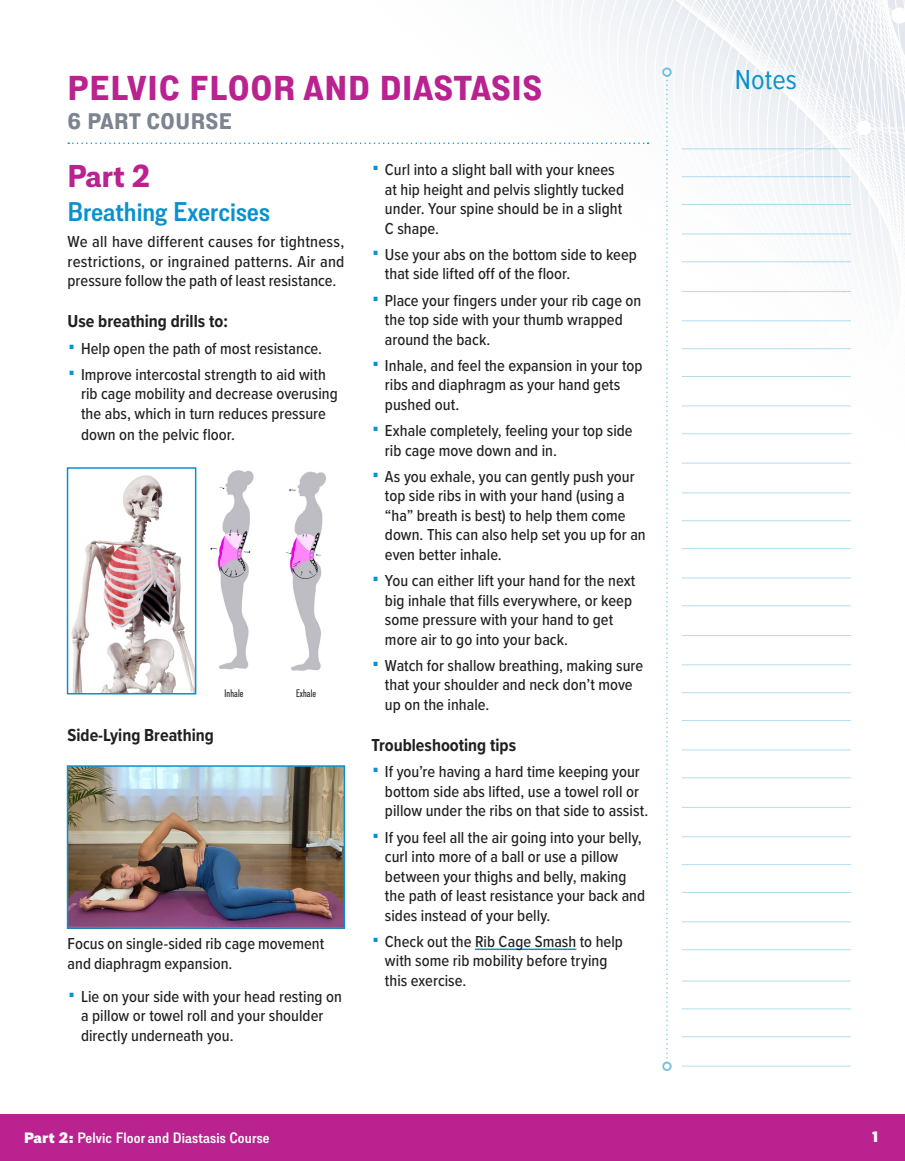
<style>
.page{position:relative;width:905px;height:1161px;background:#fff}
.page>*{position:absolute;margin:0;border:0;box-sizing:border-box;transform-origin:0 0}
.Section_Head{font:700 34.5px "Lorimer No 2";letter-spacing:.02em;color:#b9228f}
.Lesson_Number{font:700 31.5px "Lorimer No 2";color:#b9228f}
.t1{font:28.5px "Proxima Nova Cond";color:#0a91cd}
.Lesson_Head{font:600 27px "Lorimer No 2";color:#0a91cd}
.Section_Head-2{font:700 22.5px "Lorimer No 2";letter-spacing:.02em;color:#7d8390}
.Subheads{font:700 18px "Proxima Nova Cond";color:#231f20}
.Body_text{font:500 16.5px/19.5px "Proxima Nova Cond";color:#231f20}
.Body_copy_FLL{font:500 16.5px/19.5px "Proxima Nova Cond";color:#231f20}
.t2{font:600 15px "Lorimer No 2";letter-spacing:.01em;color:#fff}
.t3{font:900 15px "Lorimer No 2";color:#fff}
.t4{font:500 condensed 10.95px "Lorimer No 2";letter-spacing:.01em;color:#231f20}
.s1{font-weight:900}
</style>
<div class="page">
<svg style="left:564px;top:0;width:340px;height:694px"></svg>
<svg style="left:666px;top:77px;width:2px;height:985px"></svg>
<div style="left:662px;top:68px;width:9px;height:9px;border:2px solid #0a91cd;border-radius:50%"></div>
<div style="left:662px;top:1062px;width:9px;height:9px;border:2px solid #0a91cd;border-radius:50%"></div>
<div style="left:0;top:1114px;width:904px;height:47px;background:#b9228f"></div>
<hr style="left:681px;top:291px;width:169px;height:1px;background:#0a91cd">
<hr style="left:681px;top:807px;width:169px;height:1px;background:#0a91cd">
<hr style="left:681px;top:635px;width:169px;height:1px;background:#0a91cd">
<hr style="left:681px;top:204px;width:169px;height:1px;background:#0a91cd">
<hr style="left:681px;top:1036px;width:169px;height:1px;background:#0a91cd">
<hr style="left:681px;top:548px;width:169px;height:1px;background:#0a91cd">
<hr style="left:681px;top:376px;width:169px;height:1px;background:#0a91cd">
<hr style="left:681px;top:892px;width:169px;height:1px;background:#0a91cd">
<hr style="left:681px;top:720px;width:169px;height:1px;background:#0a91cd">
<hr style="left:681px;top:176px;width:169px;height:1px;background:#0a91cd">
<hr style="left:681px;top:1009px;width:169px;height:1px;background:#0a91cd">
<hr style="left:681px;top:520px;width:169px;height:1px;background:#0a91cd">
<hr style="left:681px;top:348px;width:169px;height:1px;background:#0a91cd">
<hr style="left:681px;top:864px;width:169px;height:1px;background:#0a91cd">
<hr style="left:681px;top:692px;width:169px;height:1px;background:#0a91cd">
<hr style="left:681px;top:261px;width:169px;height:1px;background:#0a91cd">
<hr style="left:681px;top:605px;width:169px;height:1px;background:#0a91cd">
<hr style="left:681px;top:433px;width:169px;height:1px;background:#0a91cd">
<hr style="left:681px;top:949px;width:169px;height:1px;background:#0a91cd">
<hr style="left:681px;top:777px;width:169px;height:1px;background:#0a91cd">
<hr style="left:681px;top:148px;width:169px;height:1px;background:#0a91cd">
<hr style="left:681px;top:981px;width:169px;height:1px;background:#0a91cd">
<hr style="left:681px;top:493px;width:169px;height:1px;background:#0a91cd">
<hr style="left:681px;top:320px;width:169px;height:1px;background:#0a91cd">
<hr style="left:681px;top:836px;width:169px;height:1px;background:#0a91cd">
<hr style="left:681px;top:664px;width:169px;height:1px;background:#0a91cd">
<hr style="left:681px;top:234px;width:169px;height:1px;background:#0a91cd">
<hr style="left:681px;top:1066px;width:169px;height:1px;background:#0a91cd">
<hr style="left:681px;top:578px;width:169px;height:1px;background:#0a91cd">
<hr style="left:681px;top:406px;width:169px;height:1px;background:#0a91cd">
<hr style="left:681px;top:921px;width:169px;height:1px;background:#0a91cd">
<hr style="left:681px;top:750px;width:169px;height:1px;background:#0a91cd">
<hr style="left:681px;top:463px;width:169px;height:1px;background:#0a91cd">
<svg style="left:68px;top:142px;width:580px;height:2px"></svg>
<img style="left:71px;top:475px;width:122px;height:216px">
<div style="left:67px;top:467px;width:129px;height:227px;border:2px solid #0a91cd"></div>
<img style="left:210px;top:470px;width:116px;height:201px">
<img style="left:70px;top:768px;width:272px;height:158px">
<div style="left:67px;top:765px;width:278px;height:164px;border:2px solid #0a91cd"></div>
<hr style="left:475px;top:949px;width:101px;height:1px;background:#0a91cd">
<p class="Section_Head" style="left:68px;top:69px;width:476px">PELVIC FLOOR AND DIASTASIS</p>
<p class="Section_Head-2" style="left:68px;top:108px;width:166px">6 PART COURSE</p>
<p class="Lesson_Number" style="left:68px;top:158px;width:84px">Part 2</p>
<p class="Lesson_Head" style="left:68px;top:196px;width:204px">Breathing Exercises</p>
<p class="Body_text" style="left:68px;top:231px;width:278px;text-align:justify">We all have different causes for tightness, restrictions, or ingrained patterns. Air and pressure follow the path of least resistance.</p>
<p class="Subheads" style="left:68px;top:308px;width:162px">Use breathing drills to:</p>
<p class="Body_text" style="left:81px;top:338px;width:242px">Help open the path of most resistance.</p>
<p class="Body_text" style="left:81px;top:364px;width:258px">Improve intercostal strength to aid with rib cage mobility and decrease overusing the abs, which in turn reduces pressure</p>
<p class="Body_text" style="left:81px;top:424px;width:155px">down on the pelvic floor.</p>
<p class="Body_text" style="left:385px;top:159px;width:241px">Curl into a slight ball with your knees at hip height and pelvis slightly tucked under. Your spine should be in a slight<br>C shape.</p>
<p class="Body_text" style="left:385px;top:244px;width:253px">Use your abs on the bottom side to keep that side lifted off of the floor.</p>
<p class="Body_text" style="left:385px;top:290px;width:258px">Place your fingers under your rib cage on the top side with your thumb wrapped around the back.</p>
<p class="Body_text" style="left:385px;top:355px;width:259px">Inhale, and feel the expansion in your top ribs and diaphragm as your hand gets pushed out.</p>
<p class="Body_text" style="left:385px;top:420px;width:249px">Exhale completely, feeling your top side rib cage move down and in.</p>
<p class="Body_text" style="left:385px;top:466px;width:262px">As you exhale, you can gently push your top side ribs in with your hand (using a “ha” breath is best) to help them come down. This can also help set you up for an even better inhale.</p>
<p class="Body_text" style="left:385px;top:570px;width:252px">You can either lift your hand for the next big inhale that fills everywhere, or keep some pressure with your hand to get more air to go into your back.</p>
<p class="Body_text" style="left:385px;top:655px;width:260px">Watch for shallow breathing, making sure that your shoulder and neck don’t move up on the inhale.</p>
<p class="Subheads" style="left:371px;top:732px;width:146px">Troubleshooting tips</p>
<p class="Body_text" style="left:385px;top:761px;width:265px">If you’re having a hard time keeping your bottom side abs lifted, use a towel roll or pillow under the ribs on that side to assist.</p>
<p class="Body_text" style="left:385px;top:827px;width:262px">If you feel all the air going into your belly, curl into more of a ball or use a pillow between your thighs and belly, making the path of least resistance your back and sides instead of your belly.</p>
<p class="Body_text" style="left:385px;top:931px;width:239px">Check out the Rib Cage Smash to help with some rib mobility before trying this exercise.</p>
<p class="t4" style="left:224px;top:687px;width:20px">Inhale</p>
<p class="t4" style="left:296px;top:687px;width:22px">Exhale</p>
<p class="Subheads" style="left:68px;top:722px;width:148px">Side-Lying Breathing</p>
<p class="Body_copy_FLL" style="left:68px;top:934px;width:258px">Focus on single-sided rib cage movement and diaphragm expansion.</p>
<p class="Body_text" style="left:81px;top:986px;width:262px">Lie on your side with your head resting on a pillow or towel roll and your shoulder directly underneath you.</p>
<h3 class="t1" style="left:735px;top:58px;width:63px">Notes</h3>
<p class="t2" style="left:24px;top:1129px;width:247px"><span class="s1">Part 2:</span> Pelvic Floor and Diastasis Course</p>
<p class="t3" style="left:872px;top:1128px;width:8px">1</p>
</div>
